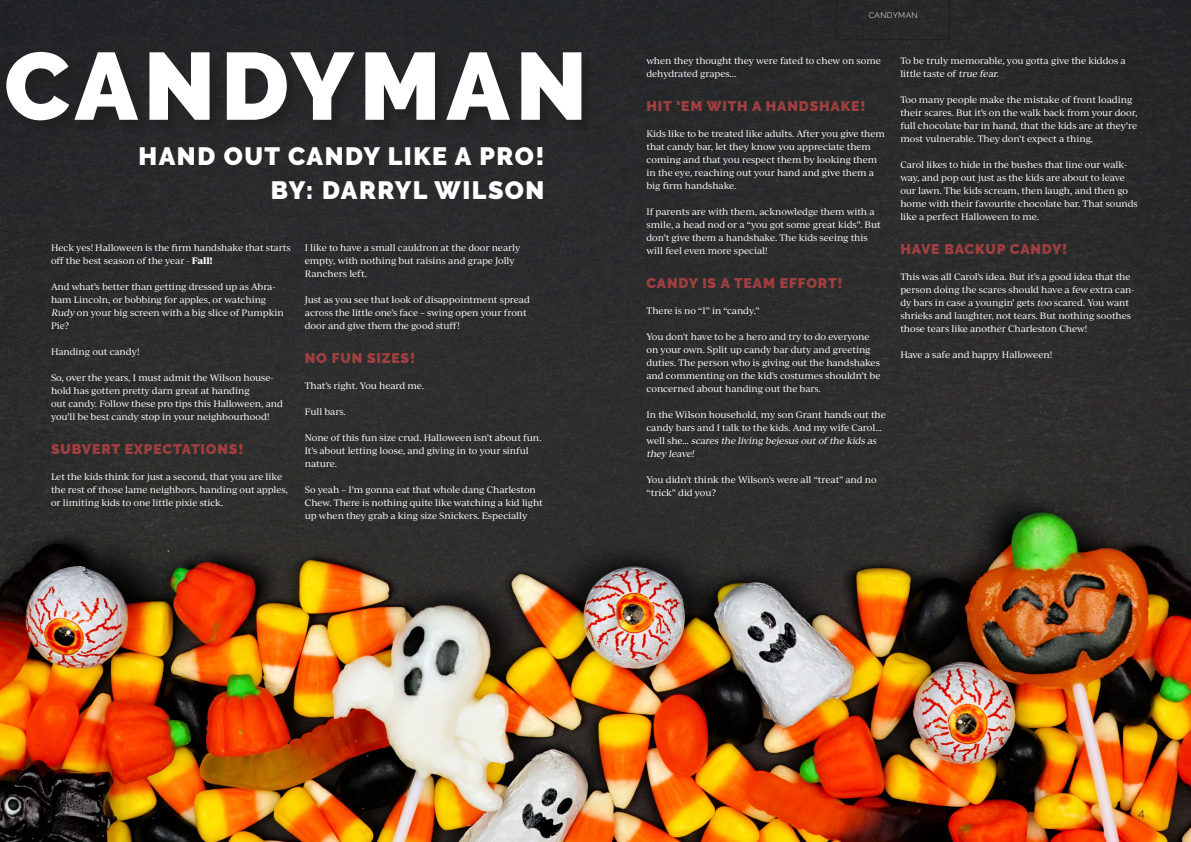
<style>
.page{position:relative;width:1191px;height:842px;background:#fff}
.page>*{position:absolute;margin:0;border:0;box-sizing:border-box;transform-origin:0 0}
.Section_Title_-_118p{font:900 95px "Raleway";letter-spacing:.06em;color:#fff}
.Headline_1_-_28pt{font:900 25px "Raleway";letter-spacing:.06em;color:#fff}
.Headline_1_-_28pt-2{font:900 14px "Raleway";letter-spacing:.06em;color:#a13f40}
.t1{font:300 12px "Raleway";color:#231f20}
.Headline_1_-_28pt-3{font:9px/13px "Ivy Journal";letter-spacing:-.01em;color:#fff}
.Section_box_-_Headli{font:300 8px "Raleway";letter-spacing:.05em;color:#fff}
.s1{font-style:italic}
.s2{font-weight:700}
</style>
<div class="page">
<img style="left:0;top:0;width:1191px;height:842px">
<div style="left:836px;top:0;width:114px;height:40px;background:#272829"></div>
<div style="left:8px;top:54px;width:586px;height:79px;background:#231f20"></div>
<p class="Section_box_-_Headli" style="left:868px;top:11px;width:50px">CANDYMAN</p>
<p class="Section_Title_-_118p" style="left:4px;top:31px;width:584px">CANDYMAN</p>
<p class="Headline_1_-_28pt-3" style="left:646px;top:53px;width:236px">when they thought they were fated to chew on some dehydrated grapes...</p>
<p class="Headline_1_-_28pt-2" style="left:646px;top:98px;width:220px">HIT ‘EM WITH A HANDSHAKE!</p>
<p class="Headline_1_-_28pt-3" style="left:646px;top:126px;width:240px">Kids like to be treated like adults. After you give them that candy bar, let they know you appreciate them coming and that you respect them by looking them in the eye, reaching out your hand and give them a big firm handshake.</p>
<p class="Headline_1_-_28pt-3" style="left:646px;top:204px;width:236px">If parents are with them, acknowledge them with a smile, a head nod or a “you got some great kids”. But don’t give them a handshake. The kids seeing this will feel even more special!</p>
<p class="Headline_1_-_28pt-2" style="left:646px;top:275px;width:198px">CANDY IS A TEAM EFFORT!</p>
<p class="Headline_1_-_28pt-3" style="left:646px;top:303px;width:115px">There is no “I” in “candy.”</p>
<p class="Headline_1_-_28pt-3" style="left:646px;top:329px;width:235px">You don’t have to be a hero and try to do everyone on your own. Split up candy bar duty and greeting duties. The person who is giving out the handshakes and commenting on the kid’s costumes shouldn’t be concerned about handing out the bars.</p>
<p class="Headline_1_-_28pt-3" style="left:646px;top:407px;width:241px">In the Wilson household, my son Grant hands out the candy bars and I talk to the kids. And my wife Carol… w e l l s h e … <span class="s1">scares the living bejesus outof the kids as they leave!</span></p>
<p class="Headline_1_-_28pt-3" style="left:646px;top:472px;width:232px">You didn’t think the Wilson’s were all “treat” and no “trick” did you?</p>
<p class="Headline_1_-_28pt" style="left:139px;top:142px;width:407px">HAND OUT CANDY LIKE A PRO!</p>
<p class="Headline_1_-_28pt" style="left:271px;top:176px;width:275px">BY: DARRYL WILSON</p>
<p class="Headline_1_-_28pt-3" style="left:51px;top:240px;width:241px">Heck yes! Halloween is the firm handshake that starts off the best season of the year - <span class="s2">Fall!</span></p>
<p class="Headline_1_-_28pt-3" style="left:51px;top:279px;width:234px">And what’s better than getting dressed up as Abra&shy;ham Lincoln, or bobbing for apples, or watching <span class="s1">Rudy</span> on your big screen with a big slice of Pumpkin Pie?</p>
<p class="Headline_1_-_28pt-3" style="left:51px;top:344px;width:90px">Handing out candy!</p>
<p class="Headline_1_-_28pt-3" style="left:51px;top:370px;width:224px">So, over the years, I must admit the Wilson house&shy;hold has gotten pretty darn great at handing</p>
<p class="Headline_1_-_28pt-3" style="left:51px;top:396px;width:233px">out candy. Follow these pro tips this Halloween, and you’ll be best candy stop in your neighbourhood!</p>
<p class="Headline_1_-_28pt-2" style="left:51px;top:441px;width:194px">SUBVERT EXPECTATIONS!</p>
<p class="Headline_1_-_28pt-3" style="left:51px;top:469px;width:238px">Let the kids think for just a second, that you are like the rest of those lame neighbors, handing out apples, or limiting kids to one little pixie stick.</p>
<p class="Headline_1_-_28pt-3" style="left:305px;top:240px;width:217px">I like to have a small cauldron at the door nearly empty, with nothing but raisins and grape Jolly<br>Ranchers left.</p>
<p class="Headline_1_-_28pt-3" style="left:305px;top:292px;width:227px">Just as you see that look of disappointment spread across the little one’s face – swing open your front door and give them the good stuff!</p>
<p class="Headline_1_-_28pt-2" style="left:305px;top:350px;width:112px">NO FUN SIZES!</p>
<p class="Headline_1_-_28pt-3" style="left:305px;top:378px;width:121px">That’s right. You heard me.</p>
<p class="Headline_1_-_28pt-3" style="left:305px;top:404px;width:42px">Full bars.</p>
<p class="Headline_1_-_28pt-3" style="left:305px;top:430px;width:238px">None of this fun size crud. Halloween isn’t about fun.<br>It’s about letting loose, and giving in to your sinful nature.</p>
<p class="Headline_1_-_28pt-3" style="left:305px;top:482px;width:239px">So yeah – I’m gonna eat that whole dang Charleston<br>Chew. There is nothing quite like watching a kid light up when they grab a king size Snickers. Especially</p>
<p class="Headline_1_-_28pt-3" style="left:900px;top:53px;width:227px">To be truly memorable, you gotta give the kiddos a little taste of <span class="s1">true fear.</span></p>
<p class="Headline_1_-_28pt-3" style="left:900px;top:92px;width:239px">Too many people make the mistake of front loading their scares. But it’s on the walk back from your door, full chocolate bar in hand, that the kids are at they’re most vulnerable. They don’t expect a thing.</p>
<p class="Headline_1_-_28pt-3" style="left:900px;top:157px;width:239px">Carol likes to hide in the bushes that line our walk&shy;way, and pop out just as the kids are about to leave our lawn. The kids scream, then laugh, and then go home with their favourite chocolate bar. That sounds like a perfect Halloween to me.</p>
<p class="Headline_1_-_28pt-2" style="left:900px;top:241px;width:168px">HAVE BACKUP CANDY!</p>
<p class="Headline_1_-_28pt-3" style="left:900px;top:269px;width:236px">This was all Carol’s idea. But it’s a good idea that the person doing the scares should have a few extra can&shy;dy bars in case a youngin’ gets <span class="s1">too</span> scared. You want shrieks and laughter, not tears. But nothing soothes those tears like another Charleston Chew!</p>
<p class="Headline_1_-_28pt-3" style="left:900px;top:347px;width:153px">Have a safe and happy Halloween!</p>
<h3 class="t1" style="left:1138px;top:806px;width:8px">4</h3>
</div>
